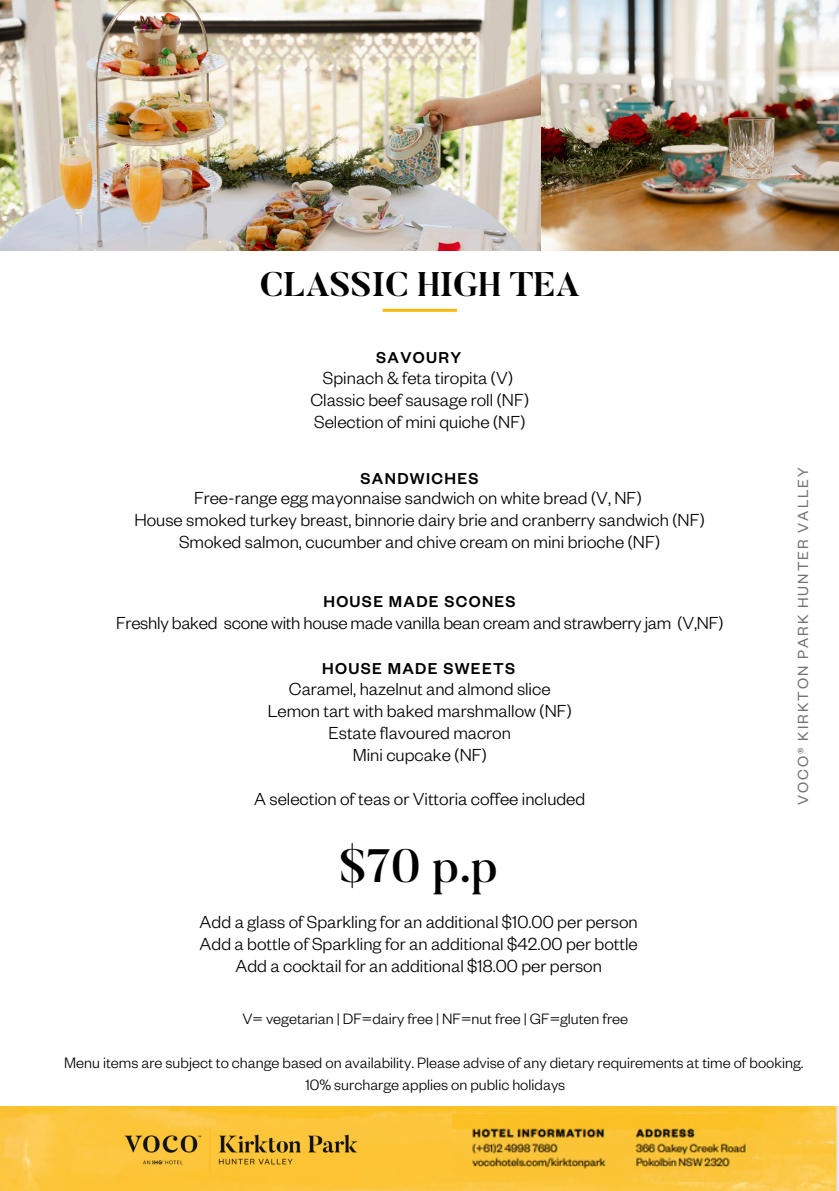
<style>
.page{position:relative;width:839px;height:1191px;background:#fff}
.page>*{position:absolute;margin:0;border:0;box-sizing:border-box;transform-origin:0 0}
.t1{font:500 46.6px "Butler";color:#000}
.t2{font:700 34px "Butler";color:#000}
.t3{font:300 19.2px/22px "Founders Grotesk";color:#000;text-align:center}
.t4{font:500 17.4px "Founders Grotesk";letter-spacing:.075em;color:#000}
.t5{font:300 16.4px "Founders Grotesk";color:#000}
.t6{font:16px "Founders Grotesk";letter-spacing:.125em;color:#73736f}
</style>
<div class="page">
<hr style="left:382px;top:309px;width:75px;height:3px;background:#f8b90d">
<img style="left:0;top:1107px;width:838px;height:84px">
<img style="left:109px;top:1119px;width:264px;height:62px">
<img style="left:452px;top:1114px;width:310px;height:68px">
<img style="left:0;top:0;width:838px;height:250px">
<p class="t2" style="left:260px;top:271px;width:321px">CLASSIC HIGH TEA</p>
<h3 class="t4" style="left:376px;top:352px;width:87px">SAVOURY</h3>
<h4 class="t3" style="left:310px;top:370px;width:220px">Spinach &amp; feta tiropita (V)<br>Classic beef sausage roll (NF)<br>Selection of mini quiche (NF)</h4>
<h3 class="t4" style="left:360px;top:473px;width:119px">SANDWICHES</h3>
<h4 class="t3" style="left:134px;top:490px;width:572px">Free-range egg mayonnaise sandwich on white bread (V, NF)<br>House smoked turkey breast, binnorie dairy brie and cranberry sandwich (NF)<br>Smoked salmon, cucumber and chive cream on mini brioche (NF)</h4>
<h3 class="t4" style="left:323px;top:596px;width:194px">HOUSE MADE SCONES</h3>
<h4 class="t3" style="left:116px;top:615px;width:608px">Freshly baked scone with house made vanilla bean cream and strawberry jam (V,NF)</h4>
<h4 class="t4" style="left:322px;top:663px;width:194px">HOUSE MADE SWEETS</h4>
<h5 class="t3" style="left:268px;top:681px;width:306px">Caramel, hazelnut and almond slice<br>Lemon tart with baked marshmallow (NF)<br>Estate flavoured macron<br>Mini cupcake (NF)</h5>
<h1 class="t3" style="left:254px;top:791px;width:333px">A selection of teas or Vittoria coffee included</h1>
<h3 class="t1" style="left:339px;top:848px;width:160px">$70 p.p</h3>
<h4 class="t3" style="left:199px;top:914px;width:439px">Add a glass of Sparkling for an additional $10.00 per person<br>Add a bottle of Sparkling for an additional $42.00 per bottle<br>Add a cocktail for an additional $18.00 per person</h4>
<p class="t6" style="left:798px;top:805px;width:339px;rotate:-90deg">VOCO® KIRKTON PARK HUNTER VALLEY</p>
<p class="t5" style="left:242px;top:1014px;width:387px">V= vegetarian | DF=dairy free | NF=nut free | GF=gluten free</p>
<p class="t5" style="left:64px;top:1058px;width:740px">Menu items are subject to change based on availability. Please advise of any dietary requirements at time of booking.</p>
<h2 class="t5" style="left:305px;top:1080px;width:261px">10% surcharge applies on public holidays</h2>
</div>
